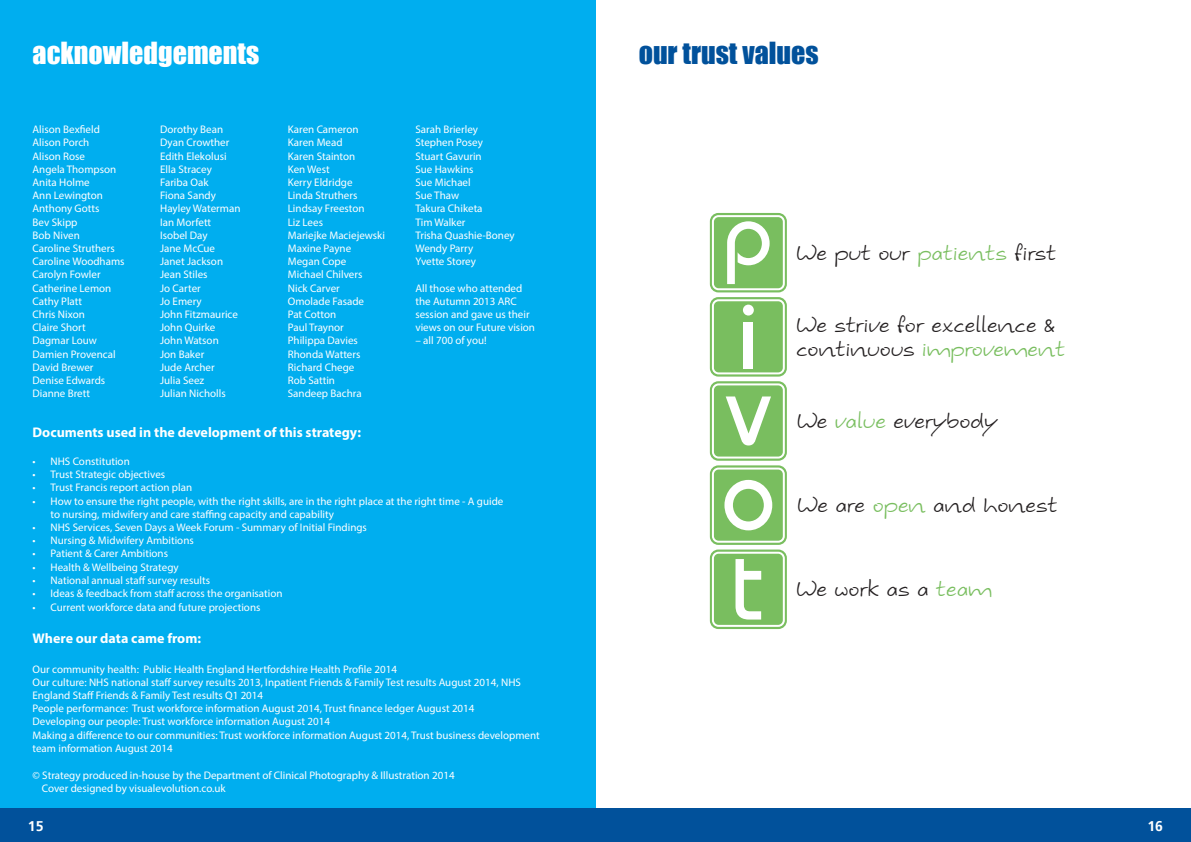
<style>
.page{position:relative;width:1191px;height:842px;background:#fff}
.page>*{position:absolute;margin:0;border:0;box-sizing:border-box;transform-origin:0 0}
.t1{font:28px "Impact";color:#fff}
.t2{font:28px "Impact";color:#01519b}
.t3{font:20px/24px "Hybi 4";color:#231f20}
.t4{font:700 14px "Myriad Pro";color:#fff}
.t5{font:700 14px "Frutiger";color:#fff}
.t6{font:11px/13.2px "Myriad Pro";color:#fff}
.s1{color:#79be5f}
</style>
<div class="page">
<div style="left:0;top:0;width:595px;height:842px;background:#00aeef"></div>
<div style="left:0;top:809px;width:1191px;height:33px;background:#01519b"></div>
<div style="left:710px;top:213px;width:77px;height:79px;background:#79be5f;border-radius:9px"></div>
<div style="left:712px;top:215px;width:73px;height:75px;border:2px solid #fff;border-radius:6px"></div>
<div style="left:710px;top:297px;width:77px;height:80px;background:#79be5f;border-radius:9px"></div>
<div style="left:712px;top:299px;width:73px;height:75px;border:2px solid #fff;border-radius:6px"></div>
<div style="left:710px;top:381px;width:77px;height:80px;background:#79be5f;border-radius:9px"></div>
<div style="left:712px;top:383px;width:73px;height:76px;border:2px solid #fff;border-radius:6px"></div>
<div style="left:710px;top:465px;width:77px;height:80px;background:#79be5f;border-radius:9px"></div>
<div style="left:712px;top:468px;width:73px;height:75px;border:2px solid #fff;border-radius:6px"></div>
<div style="left:710px;top:549px;width:77px;height:80px;background:#79be5f;border-radius:9px"></div>
<div style="left:712px;top:552px;width:73px;height:75px;border:2px solid #fff;border-radius:6px"></div>
<svg style="left:727px;top:221px;width:42px;height:63px"></svg>
<div style="left:743px;top:305px;width:11px;height:11px;background:#fff;border-radius:50%"></div>
<div style="left:743px;top:322px;width:10px;height:47px;background:#fff"></div>
<svg style="left:725px;top:396px;width:46px;height:49px"></svg>
<svg style="left:724px;top:480px;width:48px;height:50px"></svg>
<svg style="left:735px;top:559px;width:26px;height:60px"></svg>
<p class="t1" style="left:33px;top:31px;width:228px">acknowledgements</p>
<p class="t6" style="left:33px;top:123px;width:69px">Alison Bexfield</p>
<p class="t6" style="left:33px;top:136px;width:58px">Alison Porch</p>
<p class="t6" style="left:33px;top:149px;width:54px">Alison Rose</p>
<p class="t6" style="left:33px;top:162px;width:85px">Angela Thompson</p>
<p class="t6" style="left:33px;top:176px;width:59px">Anita Holme</p>
<p class="t6" style="left:33px;top:189px;width:72px">Ann Lewington</p>
<p class="t6" style="left:33px;top:202px;width:68px">Anthony Gotts</p>
<p class="t6" style="left:33px;top:215px;width:47px">Bev Skipp</p>
<p class="t6" style="left:33px;top:228px;width:49px">Bob Niven</p>
<p class="t6" style="left:33px;top:242px;width:84px">Caroline Struthers</p>
<p class="t6" style="left:33px;top:255px;width:94px">Caroline Woodhams</p>
<p class="t6" style="left:33px;top:268px;width:70px">Carolyn Fowler</p>
<p class="t6" style="left:33px;top:281px;width:80px">Catherine Lemon</p>
<p class="t6" style="left:33px;top:294px;width:51px">Cathy Platt</p>
<p class="t6" style="left:33px;top:308px;width:54px">Chris Nixon</p>
<p class="t6" style="left:33px;top:321px;width:55px">Claire Short</p>
<p class="t6" style="left:33px;top:334px;width:66px">Dagmar Louw</p>
<p class="t6" style="left:33px;top:347px;width:85px">Damien Provencal</p>
<p class="t6" style="left:33px;top:360px;width:62px">David Brewer</p>
<p class="t6" style="left:33px;top:374px;width:74px">Denise Edwards</p>
<p class="t6" style="left:33px;top:387px;width:59px">Dianne Brett</p>
<p class="t6" style="left:160px;top:123px;width:64px">Dorothy Bean</p>
<p class="t6" style="left:160px;top:136px;width:71px">Dyan Crowther</p>
<p class="t6" style="left:160px;top:149px;width:68px">Edith Elekolusi</p>
<p class="t6" style="left:160px;top:162px;width:53px">Ella Stracey</p>
<p class="t6" style="left:160px;top:176px;width:50px">Fariba Oak</p>
<p class="t6" style="left:160px;top:189px;width:57px">Fiona Sandy</p>
<p class="t6" style="left:160px;top:202px;width:82px">Hayley Waterman</p>
<p class="t6" style="left:160px;top:215px;width:53px">Ian Morfett</p>
<p class="t6" style="left:160px;top:228px;width:49px">Isobel Day</p>
<p class="t6" style="left:160px;top:242px;width:56px">Jane McCue</p>
<p class="t6" style="left:160px;top:255px;width:64px">Janet Jackson</p>
<p class="t6" style="left:160px;top:268px;width:49px">Jean Stiles</p>
<p class="t6" style="left:160px;top:281px;width:42px">Jo Carter</p>
<p class="t6" style="left:160px;top:294px;width:43px">Jo Emery</p>
<p class="t6" style="left:160px;top:308px;width:79px">John Fitzmaurice</p>
<p class="t6" style="left:160px;top:321px;width:57px">John Quirke</p>
<p class="t6" style="left:160px;top:334px;width:60px">John Watson</p>
<p class="t6" style="left:160px;top:347px;width:46px">Jon Baker</p>
<p class="t6" style="left:160px;top:360px;width:56px">Jude Archer</p>
<p class="t6" style="left:160px;top:374px;width:46px">Julia Seez</p>
<p class="t6" style="left:160px;top:387px;width:67px">Julian Nicholls</p>
<p class="t6" style="left:415px;top:123px;width:64px">Sarah Brierley</p>
<p class="t6" style="left:415px;top:136px;width:69px">Stephen Posey</p>
<p class="t6" style="left:415px;top:149px;width:68px">Stuart Gavurin</p>
<p class="t6" style="left:415px;top:162px;width:60px">Sue Hawkins</p>
<p class="t6" style="left:415px;top:176px;width:57px">Sue Michael</p>
<p class="t6" style="left:415px;top:189px;width:45px">Sue Thaw</p>
<p class="t6" style="left:415px;top:202px;width:69px">Takura Chiketa</p>
<p class="t6" style="left:415px;top:215px;width:52px">Tim Walker</p>
<p class="t6" style="left:415px;top:228px;width:101px">Trisha Quashie-Boney</p>
<p class="t6" style="left:415px;top:242px;width:59px">Wendy Parry</p>
<p class="t6" style="left:415px;top:255px;width:62px">Yvette Storey</p>
<p class="t6" style="left:415px;top:281px;width:121px">All those who attended the Autumn 2013 ARC session and gave us their views on our Future vision</p>
<p class="t6" style="left:415px;top:334px;width:73px">– all 700 of you!</p>
<p class="t6" style="left:288px;top:123px;width:72px">Karen Cameron</p>
<p class="t6" style="left:288px;top:136px;width:56px">Karen Mead</p>
<p class="t6" style="left:288px;top:149px;width:69px">Karen Stainton</p>
<p class="t6" style="left:288px;top:162px;width:43px">Ken West</p>
<p class="t6" style="left:288px;top:176px;width:66px">Kerry Eldridge</p>
<p class="t6" style="left:288px;top:189px;width:71px">Linda Struthers</p>
<p class="t6" style="left:288px;top:202px;width:78px">Lindsay Freeston</p>
<p class="t6" style="left:288px;top:215px;width:37px">Liz Lees</p>
<p class="t6" style="left:288px;top:228px;width:99px">Mariejke Maciejewski</p>
<p class="t6" style="left:288px;top:242px;width:65px">Maxine Payne</p>
<p class="t6" style="left:288px;top:255px;width:60px">Megan Cope</p>
<p class="t6" style="left:288px;top:268px;width:76px">Michael Chilvers</p>
<p class="t6" style="left:288px;top:281px;width:54px">Nick Carver</p>
<p class="t6" style="left:288px;top:294px;width:78px">Omolade Fasade</p>
<p class="t6" style="left:288px;top:308px;width:50px">Pat Cotton</p>
<p class="t6" style="left:288px;top:321px;width:58px">Paul Traynor</p>
<p class="t6" style="left:288px;top:334px;width:72px">Philippa Davies</p>
<p class="t6" style="left:288px;top:347px;width:74px">Rhonda Watters</p>
<p class="t6" style="left:288px;top:360px;width:68px">Richard Chege</p>
<p class="t6" style="left:288px;top:374px;width:49px">Rob Sattin</p>
<p class="t6" style="left:288px;top:387px;width:75px">Sandeep Bachra</p>
<p class="t4" style="left:33px;top:423px;width:330px">Documents used in the development of this strategy:</p>
<p class="t6" style="left:33px;top:454px;width:99px">• NHS Constitution</p>
<p class="t6" style="left:33px;top:468px;width:134px">• Trust Strategic objectives</p>
<p class="t6" style="left:33px;top:481px;width:161px">• Trust Francis report action plan</p>
<p class="t6" style="left:51px;top:494px;width:454px;text-indent:-18px">• How to ensure the right people, with the right skills, are in the right place at the right time - A guide to nursing, midwifery and care staffing capacity and capability</p>
<p class="t6" style="left:33px;top:520px;width:336px">• NHS Services, Seven Days a Week Forum - Summary of Initial Findings</p>
<p class="t6" style="left:33px;top:534px;width:163px">• Nursing &amp; Midwifery Ambitions</p>
<p class="t6" style="left:33px;top:547px;width:137px">• Patient &amp; Carer Ambitions</p>
<p class="t6" style="left:33px;top:560px;width:148px">• Health &amp; Wellbeing Strategy</p>
<p class="t6" style="left:33px;top:573px;width:179px">• National annual staff survey results</p>
<p class="t6" style="left:33px;top:586px;width:251px">• Ideas &amp; feedback from staff across the organisation</p>
<p class="t6" style="left:33px;top:601px;width:229px">• Current workforce data and future projections</p>
<p class="t4" style="left:33px;top:629px;width:170px">Where our data came from:</p>
<p class="t6" style="left:33px;top:662px;width:366px">Our community health: Public Health England Hertfordshire Health Profile 2014</p>
<p class="t6" style="left:33px;top:675px;width:490px">Our culture: NHS national staff survey results 2013, Inpatient Friends &amp; Family Test results August 2014, NHS<br>England Staff Friends &amp; Family Test results Q1 2014</p>
<p class="t6" style="left:33px;top:702px;width:443px">People performance: Trust workforce information August 2014, Trust finance ledger August 2014</p>
<p class="t6" style="left:33px;top:715px;width:299px">Developing our people: Trust workforce information August 2014</p>
<p class="t6" style="left:33px;top:728px;width:509px">Making a difference to our communities: Trust workforce information August 2014, Trust business development team information August 2014</p>
<p class="t6" style="left:33px;top:768px;width:423px">© Strategy produced in-house by the Department of Clinical Photography &amp; Illustration 2014</p>
<p class="t6" style="left:42px;top:782px;width:185px">Cover designed by visualevolution.co.uk</p>
<p class="t5" style="left:28px;top:817px;width:17px">15</p>
<p class="t2" style="left:638px;top:31px;width:181px">our trust values</p>
<p class="t3" style="left:796px;top:243px;width:261px">We put our <span class="s1">patients</span> first</p>
<p class="t3" style="left:796px;top:315px;width:270px">We strive for excellence &amp; continuous <span class="s1">improvement</span></p>
<p class="t3" style="left:797px;top:411px;width:202px">We <span class="s1">value</span> everybody</p>
<p class="t3" style="left:797px;top:495px;width:261px">We are <span class="s1">open</span> and honest</p>
<p class="t3" style="left:796px;top:579px;width:197px">We work as a <span class="s1">team</span></p>
<p class="t5" style="left:1147px;top:817px;width:17px">16</p>
</div>
